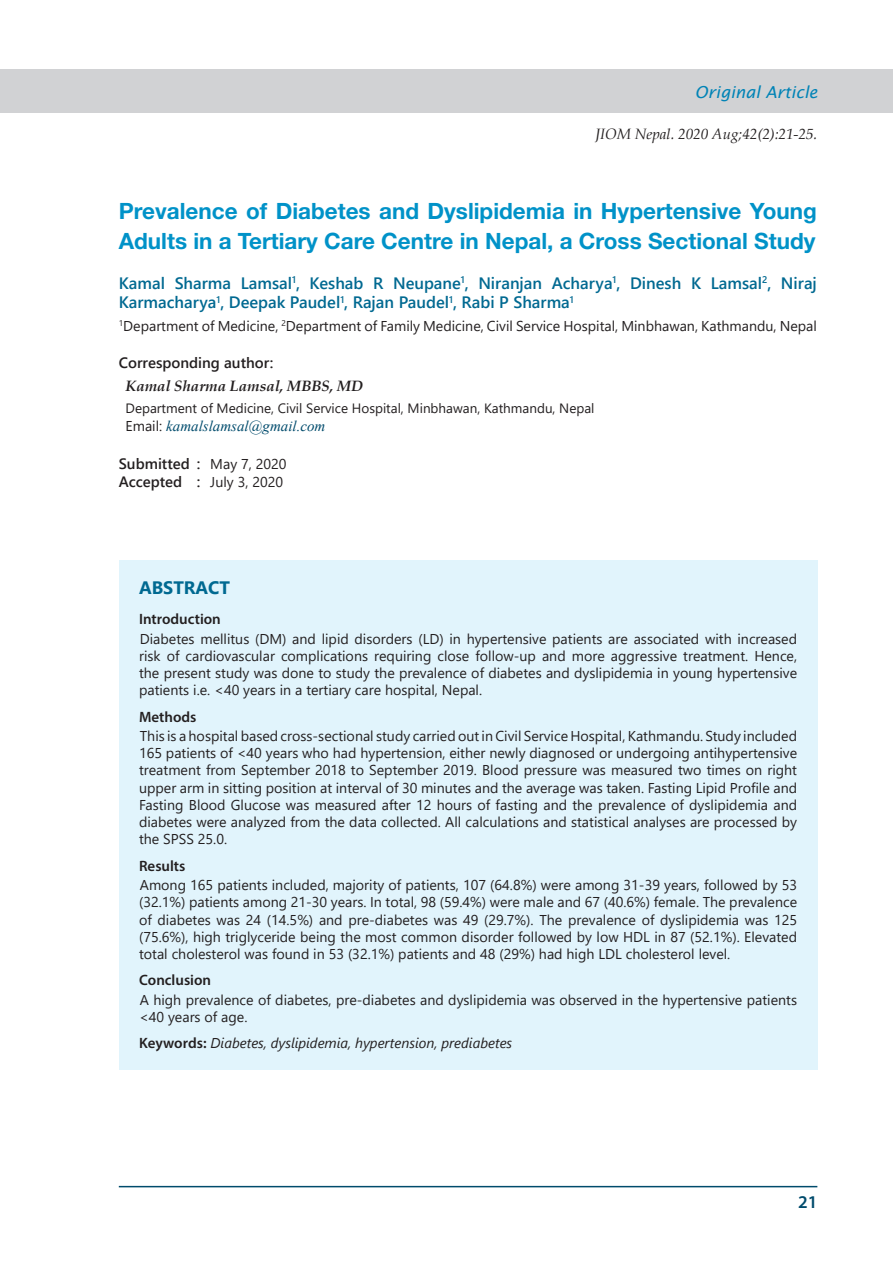
<style>
.page{position:relative;width:893px;height:1263px;background:#fff}
.page>*{position:absolute;margin:0;border:0;box-sizing:border-box;transform-origin:0 0}
.t1{font:700 22.5px/30px "Helvetica Neue";color:#0092c8}
.t2{font:700 18px "Segoe UI";color:#006991}
.t3{font:600 18px "Myriad Pro";color:#004b6c}
.t4{font:600 16.5px/19.8px "Segoe UI";color:#006991}
.t5{font:italic 16.5px "Lucida Sans";color:#0083b6}
.t6{font:600 15px "Segoe UI";color:#231f20}
.t7{font:600 15px "Myriad Pro";color:#231f20}
.t8{font:italic 15px "Book Antiqua";color:#231f20}
.t9{font:italic 15px "Times New Roman";color:#004b6c}
.t10{font:italic 700 15px "Book Antiqua";color:#231f20}
.t11{font:14.25px/17.2px "Segoe UI";color:#231f20;text-align:justify}
.t12{font:italic 14.25px "Segoe UI";color:#231f20}
.t13{font:13.5px "Segoe UI";color:#231f20}
.s1{font-family:"Segoe UI";font-style:normal;font-size:14.25px;color:#231f20}
.s2{font-weight:400;font-size:14.25px}
.s3{font-weight:600;font-size:15px}
.s4{font-family:"Myriad Pro";font-weight:600;font-style:normal;font-size:15px}
</style>
<div class="page">
<hr style="left:119px;top:1186px;width:698px;height:1px;background:#004b6c">
<div style="left:0;top:69px;width:893px;height:43px;background:#d1d2d4"></div>
<div style="left:119px;top:560px;width:698px;height:510px;background:#e1f4fc"></div>
<p class="t5" style="left:695px;top:83px;width:124px">Original Article</p>
<p class="t8" style="left:595px;top:123px;width:224px">JIOM Nepal. 2020 Aug;42(2):21-25.</p>
<p class="t1" style="left:119px;top:195px;width:700px">Prevalence of Diabetes and Dyslipidemia in Hypertensive Young<br>Adults in a Tertiary Care Centre in Nepal, a Cross Sectional Study</p>
<p class="t4" style="left:119px;top:272px;width:700px">Kamal Sharma Lamsal<sup>1</sup>, Keshab R Neupane<sup>1</sup>, Niranjan Acharya<sup>1</sup>, Dinesh K Lamsal<sup>2</sup>, Niraj<br>Karmacharya<sup>1</sup>, Deepak Paudel<sup>1</sup>, Rajan Paudel<sup>1</sup>, Rabi P Sharma<sup>1</sup></p>
<p class="t11" style="left:119px;top:316px;width:700px"><sup>1</sup>Department of Medicine, <sup>2</sup>Department of Family Medicine, Civil Service Hospital, Minbhawan, Kathmandu, Nepal</p>
<p class="t6" style="left:119px;top:348px;width:156px">Corresponding author:</p>
<p class="t10" style="left:126px;top:376px;width:239px">Kamal Sharma Lamsal, MBBS, MD</p>
<p class="t13" style="left:126px;top:395px;width:470px">Department of Medicine, Civil Service Hospital, Minbhawan, Kathmandu, Nepal</p>
<p class="t9" style="left:126px;top:415px;width:201px"><span class="s1">Email:</span> kamalslamsal@gmail.com</p>
<p class="t6" style="left:119px;top:449px;width:169px">Submitted : <span class="s2">May 7, 2020</span></p>
<p class="t11" style="left:119px;top:472px;width:166px"><span class="s3">Accepted :</span> July 3, 2020</p>
<p class="t2" style="left:139px;top:570px;width:93px">ABSTRACT</p>
<p class="t7" style="left:139px;top:609px;width:83px">Introduction</p>
<p class="t11" style="left:139px;top:629px;width:660px">Diabetes mellitus (DM) and lipid disorders (LD) in hypertensive patients are associated with increased risk of cardiovascular complications requiring close follow-up and more aggressive treatment. Hence, the present study was done to study the prevalence of diabetes and dyslipidemia in young hypertensive patients i.e. &lt;40 years in a tertiary care hospital, Nepal.</p>
<p class="t7" style="left:139px;top:707px;width:59px">Methods</p>
<p class="t11" style="left:139px;top:726px;width:660px">This is a hospital based cross-sectional study carried out in Civil Service Hospital, Kathmandu. Study included 165 patients of &lt;40 years who had hypertension, either newly diagnosed or undergoing antihypertensive treatment from September 2018 to September 2019. Blood pressure was measured two times on right upper arm in sitting position at interval of 30 minutes and the average was taken. Fasting Lipid Profile and Fasting Blood Glucose was measured after 12 hours of fasting and the prevalence of dyslipidemia and diabetes were analyzed from the data collected. All calculations and statistical analyses are processed by the SPSS 25.0.</p>
<p class="t7" style="left:139px;top:856px;width:48px">Results</p>
<p class="t11" style="left:139px;top:875px;width:660px">Among 165 patients included, majority of patients, 107 (64.8%) were among 31-39 years, followed by 53 (32.1%) patients among 21-30 years. In total, 98 (59.4%) were male and 67 (40.6%) female. The prevalence of diabetes was 24 (14.5%) and pre-diabetes was 49 (29.7%). The prevalence of dyslipidemia was 125 (75.6%), high triglyceride being the most common disorder followed by low HDL in 87 (52.1%). Elevated total cholesterol was found in 53 (32.1%) patients and 48 (29%) had high LDL cholesterol level.</p>
<p class="t7" style="left:139px;top:971px;width:74px">Conclusion</p>
<p class="t11" style="left:139px;top:990px;width:659px">A high prevalence of diabetes, pre-diabetes and dyslipidemia was observed in the hypertensive patients &lt;40 years of age.</p>
<p class="t12" style="left:139px;top:1030px;width:375px"><span class="s4">Keywords:</span> Diabetes, dyslipidemia, hypertension, prediabetes</p>
<p class="t3" style="left:798px;top:1190px;width:21px">21</p>
</div>
